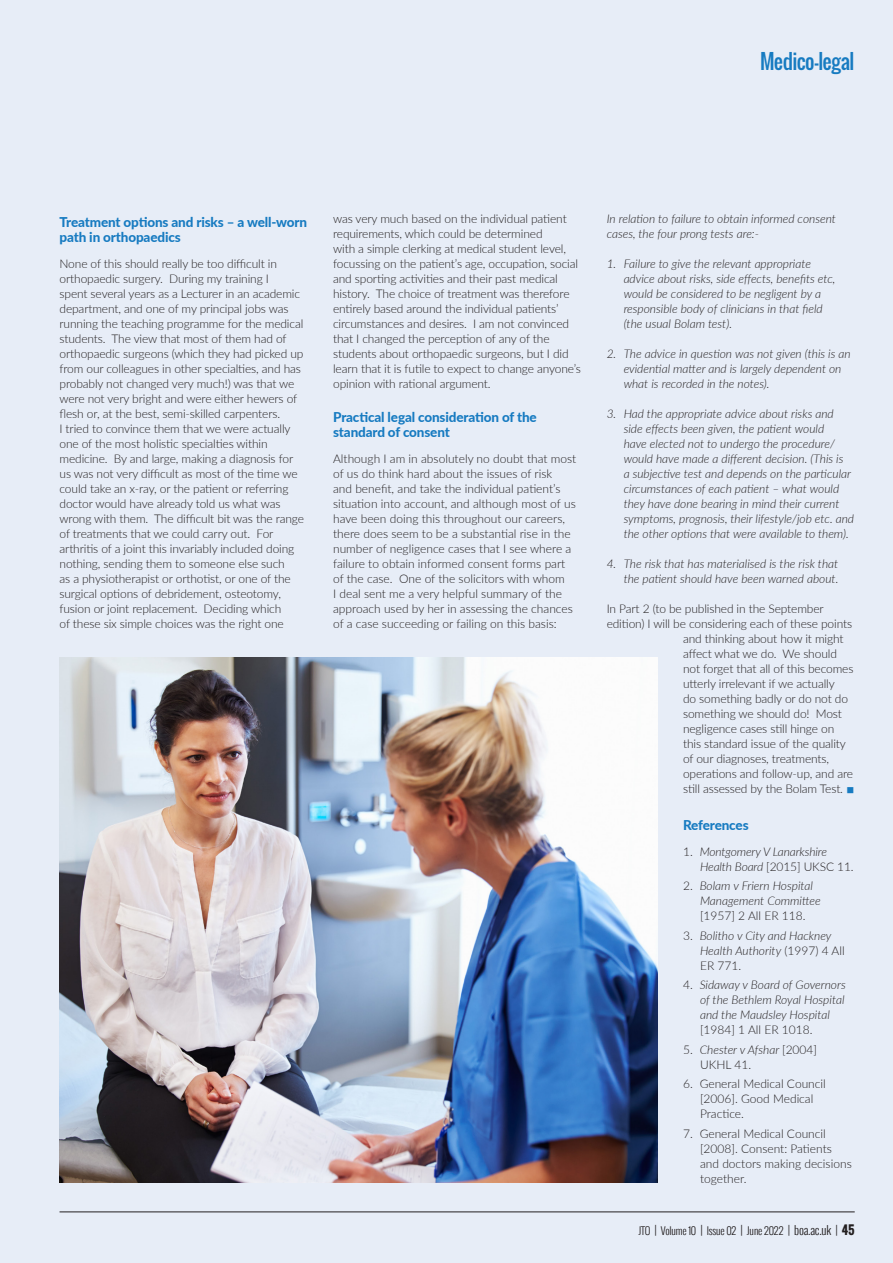
<style>
.page{position:relative;width:893px;height:1263px;background:#e7edf7}
.page>*{position:absolute;margin:0;border:0;box-sizing:border-box;transform-origin:0 0}
.Author_Name_13_5{font:20.25px "Oswald";letter-spacing:-.025em;color:#177bc1}
.BOA-J_Body{font:800 13.5px/15px "Lato";letter-spacing:-.01em;color:#177bc1}
.BOA-J_Body-2{font:300 12px/15px "Lato";letter-spacing:-.01em;color:#231f20}
.BOA-J_Body-3{font:italic 300 12px/15px "Lato";color:#231f20}
.t1{font:300 10.5px "Oswald";letter-spacing:-.02em;color:#231f20}
.s1{color:#177bc1}
.s2{font-style:normal}
.s3{font-style:italic}
.s4{font-size:12px}
.s5{font-weight:700;font-size:12px}
</style>
<div class="page">
<hr style="left:60px;top:1211px;width:795px;height:1px;background:#231f20">
<img style="left:60px;top:658px;width:597px;height:525px">
<p class="Author_Name_13_5" style="left:760px;top:46px;width:96px">Medico-legal</p>
<p class="BOA-J_Body" style="left:60px;top:214px;width:249px">Treatment options and risks – a well-worn path in orthopaedics</p>
<p class="BOA-J_Body-2" style="left:60px;top:255px;width:246px">None of this should really be too difficult in orthopaedic surgery. During my training I<br>spent several years as a Lecturer in an academic department, and one of my principal jobs was running the teaching programme for the medical students. The view that most of them had of orthopaedic surgeons (which they had picked up from our colleagues in other specialties, and has probably not changed very much!) was that we were not very bright and were either hewers of flesh or, at the best, semi-skilled carpenters.<br>I tried to convince them that we were actually one of the most holistic specialties within medicine. By and large, making a diagnosis for us was not very difficult as most of the time we could take an x-ray, or the patient or referring doctor would have already told us what was wrong with them. The difficult bit was the range of treatments that we could carry out. For arthritis of a joint this invariably included doing nothing, sending them to someone else such<br>as a physiotherapist or orthotist, or one of the surgical options of debridement, osteotomy, fusion or joint replacement. Deciding which<br>of these six simple choices was the right one</p>
<p class="BOA-J_Body-2" style="left:333px;top:210px;width:249px">was very much based on the individual patient requirements, which could be determined<br>with a simple clerking at medical student level, focussing on the patient’s age, occupation, social and sporting activities and their past medical history. The choice of treatment was therefore entirely based around the individual patients’ circumstances and desires. I am not convinced that I changed the perception of any of the students about orthopaedic surgeons, but I did learn that it is futile to expect to change anyone’s opinion with rational argument.</p>
<p class="BOA-J_Body" style="left:333px;top:409px;width:205px">Practical legal consideration of the standard of consent</p>
<p class="BOA-J_Body-2" style="left:333px;top:450px;width:245px">Although I am in absolutely no doubt that most of us do think hard about the issues of risk<br>and benefit, and take the individual patient’s situation into account, and although most of us have been doing this throughout our careers, there does seem to be a substantial rise in the number of negligence cases that I see where a failure to obtain informed consent forms part of the case. One of the solicitors with whom<br>I deal sent me a very helpful summary of the approach used by her in assessing the chances of a case succeeding or failing on this basis:</p>
<p class="BOA-J_Body-3" style="left:607px;top:210px;width:231px">In relation to failure to obtain informed consent cases, the four prong tests are:-</p>
<p class="BOA-J_Body-3" style="left:624px;top:255px;width:213px;text-indent:-17px">1. Failure to give the relevant appropriate advice about risks, side effects, benefits etc, would be considered to be negligent by a responsible body of clinicians in that field (the usual Bolam test).</p>
<p class="BOA-J_Body-3" style="left:624px;top:345px;width:229px;text-indent:-17px">2. The advice in question was not given (this is an evidential matter and is largely dependent on what is recorded in the notes).</p>
<p class="BOA-J_Body-3" style="left:624px;top:405px;width:232px;text-indent:-17px">3. Had the appropriate advice about risks and side effects been given, the patient would<br>have elected not to undergo the procedure/ would have made a different decision. (This is<br>a subjective test and depends on the particular circumstances of each patient – what would they have done bearing in mind their current symptoms, prognosis, their lifestyle/job etc. and the other options that were available to them).</p>
<p class="BOA-J_Body-3" style="left:607px;top:555px;width:233px;text-align:right">4. The risk that has materialised is the risk that the patient should have been warned about.</p>
<p class="BOA-J_Body-2" style="left:607px;top:600px;width:219px">In Part 2 (to be published in the September</p>
<p class="BOA-J_Body-2" style="left:607px;top:615px;width:247px">edition) I will be considering each of these points</p>
<p class="BOA-J_Body-2" style="left:683px;top:630px;width:162px">and thinking about how it might</p>
<p class="BOA-J_Body-2" style="left:683px;top:645px;width:155px">affect what we do. We should</p>
<p class="BOA-J_Body-2" style="left:683px;top:660px;width:172px">not forget that all of this becomes</p>
<p class="BOA-J_Body-2" style="left:683px;top:675px;width:153px">utterly irrelevant if we actually</p>
<p class="BOA-J_Body-2" style="left:683px;top:690px;width:167px">do something badly or do not do</p>
<p class="BOA-J_Body-2" style="left:683px;top:705px;width:160px">something we should do! Most</p>
<p class="BOA-J_Body-2" style="left:683px;top:720px;width:153px">negligence cases still hinge on</p>
<p class="BOA-J_Body-2" style="left:683px;top:735px;width:164px">this standard issue of the quality</p>
<p class="BOA-J_Body-2" style="left:683px;top:750px;width:148px">of our diagnoses, treatments,</p>
<p class="BOA-J_Body-2" style="left:683px;top:765px;width:171px">operations and follow-up, and are</p>
<p class="BOA-J_Body-2" style="left:683px;top:780px;width:173px">still assessed by the Bolam Test. <span class="s1">■</span></p>
<p class="BOA-J_Body" style="left:683px;top:817px;width:67px">References</p>
<p class="BOA-J_Body-3" style="left:700px;top:843px;width:155px;text-indent:-17px"><span class="s2">1.</span> Montgomery V Lanarkshire<br>Health Board <span class="s2">[2015] UKSC 11.</span></p>
<p class="BOA-J_Body-3" style="left:700px;top:878px;width:122px;text-indent:-17px"><span class="s2">2.</span> Bolam v Friern Hospital<br>Management Committee <span class="s2">[1957] 2 All ER 118.</span></p>
<p class="BOA-J_Body-3" style="left:700px;top:927px;width:146px;text-indent:-17px"><span class="s2">3.</span> Bolitho v City and Hackney<br>Health Authority <span class="s2">(1997) 4 All<br>ER 771.</span></p>
<p class="BOA-J_Body-3" style="left:700px;top:977px;width:147px;text-indent:-17px"><span class="s2">4.</span> Sidaway v Board of Governors of the Bethlem Royal Hospital and the Maudsley Hospital <span class="s2">[1984] 1 All ER 1018.</span></p>
<p class="BOA-J_Body-2" style="left:700px;top:1041px;width:119px;text-indent:-17px">5. <span class="s3">Chester v Afshar</span> [2004]<br>UKHL 41.</p>
<p class="BOA-J_Body-2" style="left:700px;top:1076px;width:127px;text-indent:-17px">6. General Medical Council [2006]. Good Medical<br>Practice.</p>
<p class="BOA-J_Body-2" style="left:700px;top:1125px;width:153px;text-indent:-17px">7. General Medical Council [2008]. Consent: Patients and doctors making decisions together.</p>
<p class="t1" style="left:638px;top:1223px;width:218px">JTO <span class="s4">|</span> Volume 10 <span class="s4">|</span> Issue 02 <span class="s4">|</span> June 2022 <span class="s4">| boa.ac.uk |</span> <span class="s5">45</span></p>
</div>
